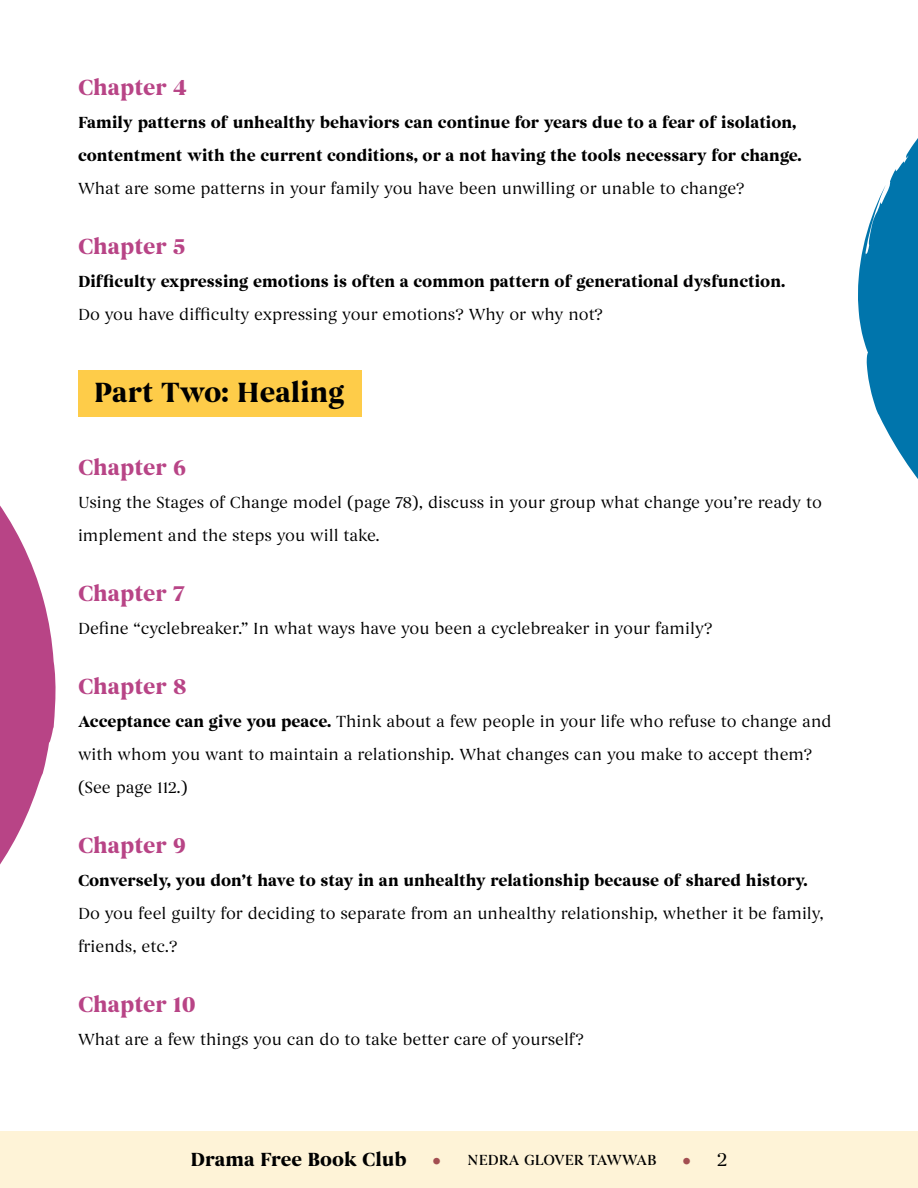
<style>
.page{position:relative;width:918px;height:1188px;background:#fff}
.page>*{position:absolute;margin:0;border:0;box-sizing:border-box;transform-origin:0 0}
.t1{font:700 28.5px "Begum";color:#000}
.t2{font:700 22.5px "Begum";color:#b84486}
.t3{font:700 19.5px "Begum";color:#000}
.t4{font:16.5px/33px "Begum";color:#000}
.t5{font:700 16.5px/33px "Begum";color:#000}
.s1{font-weight:400}
.s2{font-weight:700}
.s3{font-size:31.5px;color:#a34e51}
.s4{font-weight:500;font-size:15px}
</style>
<div class="page">
<div style="left:0;top:1131px;width:918px;height:57px;background:#fef3d7"></div>
<div style="left:78px;top:371px;width:284px;height:46px;background:#fecc49"></div>
<svg style="left:0;top:505px;width:56px;height:360px"></svg>
<svg style="left:858px;top:138px;width:60px;height:341px"></svg>
<p class="t2" style="left:78px;top:73px;width:110px">Chapter 4</p>
<p class="t5" style="left:78px;top:106px;width:725px">Family patterns of unhealthy behaviors can continue for years due to a fear of isolation, contentment with the current conditions, or a not having the tools necessary for change.<br><span class="s1">What are some patterns in your family you have been unwilling or unable to change?</span></p>
<p class="t2" style="left:78px;top:232px;width:109px">Chapter 5</p>
<p class="t5" style="left:78px;top:265px;width:709px">Difficulty expressing emotions is often a common pattern of generational dysfunction.<br><span class="s1">Do you have difficulty expressing your emotions? Why or why not?</span></p>
<p class="t1" style="left:94px;top:375px;width:252px">Part Two: Healing</p>
<p class="t2" style="left:78px;top:454px;width:110px">Chapter 6</p>
<p class="t4" style="left:78px;top:487px;width:745px">Using the Stages of Change model (page 78), discuss in your group what change you’re ready to implement and the steps you will take.</p>
<p class="t2" style="left:78px;top:580px;width:108px">Chapter 7</p>
<p class="t4" style="left:78px;top:613px;width:636px">Define “cyclebreaker.” In what ways have you been a cyclebreaker in your family?</p>
<p class="t2" style="left:78px;top:673px;width:110px">Chapter 8</p>
<p class="t4" style="left:78px;top:706px;width:755px"><span class="s2">Acceptance can give you peace.</span> Think about a few people in your life who refuse to change and with whom you want to maintain a relationship. What changes can you make to accept them? (See page 112.)</p>
<p class="t2" style="left:78px;top:832px;width:110px">Chapter 9</p>
<p class="t4" style="left:78px;top:865px;width:747px"><span class="s2">Conversely, you don’t have to stay in an unhealthy relationship because of shared history.<br></span>Do you feel guilty for deciding to separate from an unhealthy relationship, whether it be family, friends, etc.?</p>
<p class="t2" style="left:78px;top:991px;width:119px">Chapter 10</p>
<p class="t4" style="left:78px;top:1024px;width:508px">What are a few things you can do to take better care of yourself?</p>
<p class="t3" style="left:191px;top:1147px;width:538px">Drama Free Book Club <span class="s3">•</span> <span class="s4">NEDRA GLOVER TAWWAB</span> <span class="s3">•</span> <span class="s1">2</span></p>
</div>
